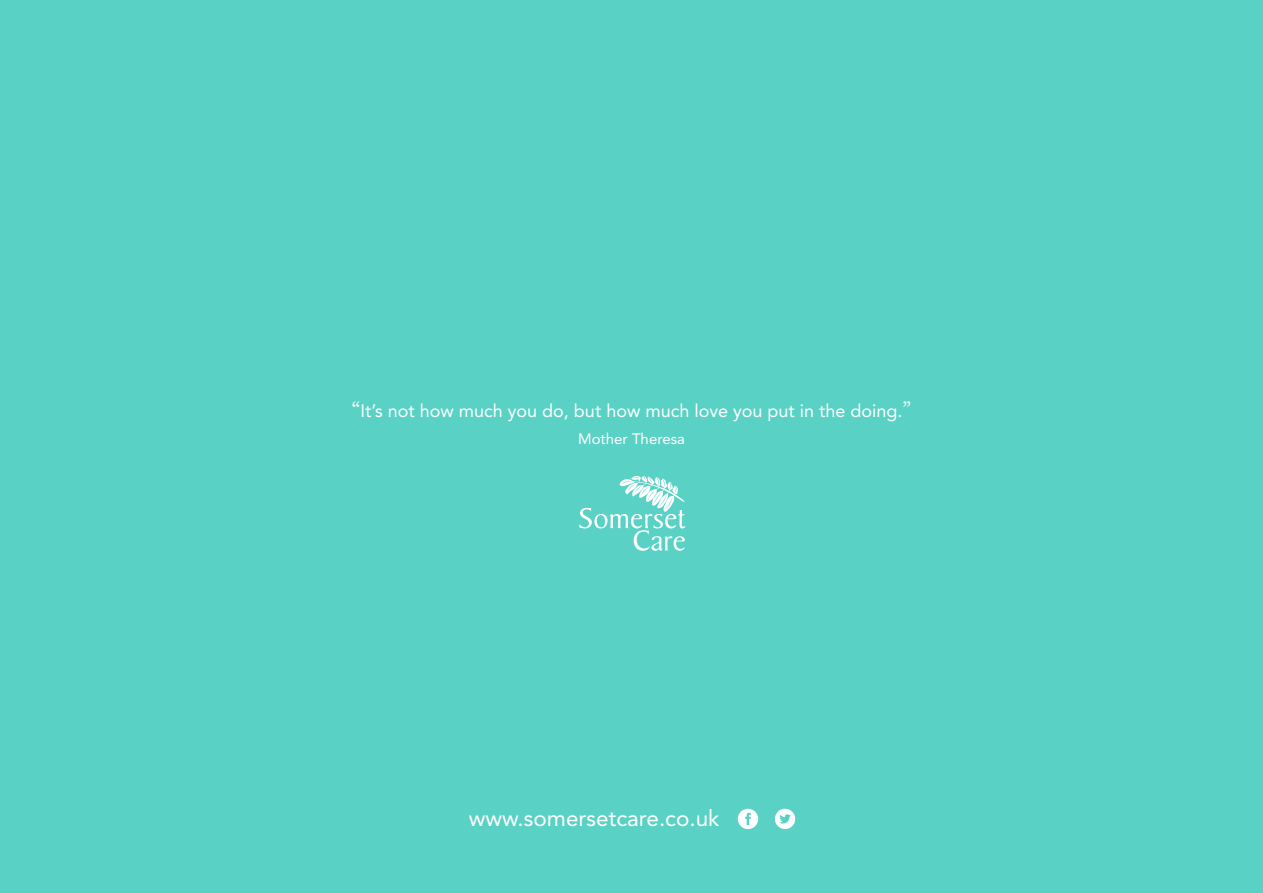
<style>
.page{position:relative;width:1263px;height:893px;background:#5ad1c5}
.page>*{position:absolute;margin:0;border:0;box-sizing:border-box;transform-origin:0 0}
.t1{font:22.5px "Avenir LT Std";color:#fff}
.t2{font:18px "Avenir LT Std";color:#fff}
.t3{font:15px "Avenir LT Std";color:#fff}
.s1{font-family:"Georgia";font-size:21px}
</style>
<div class="page">
<svg style="left:579px;top:476px;width:106px;height:75px"></svg>
<svg style="left:775px;top:809px;width:20px;height:20px"></svg>
<svg style="left:738px;top:809px;width:20px;height:20px"></svg>
<p class="t2" style="left:352px;top:400px;width:561px"><span class="s1">“</span>It’s not how much you do, but how much love you put in the doing.<span class="s1">”</span></p>
<p class="t3" style="left:578px;top:430px;width:108px">Mother Theresa</p>
<p class="t1" style="left:469px;top:806px;width:252px">www.somersetcare.co.uk</p>
</div>
